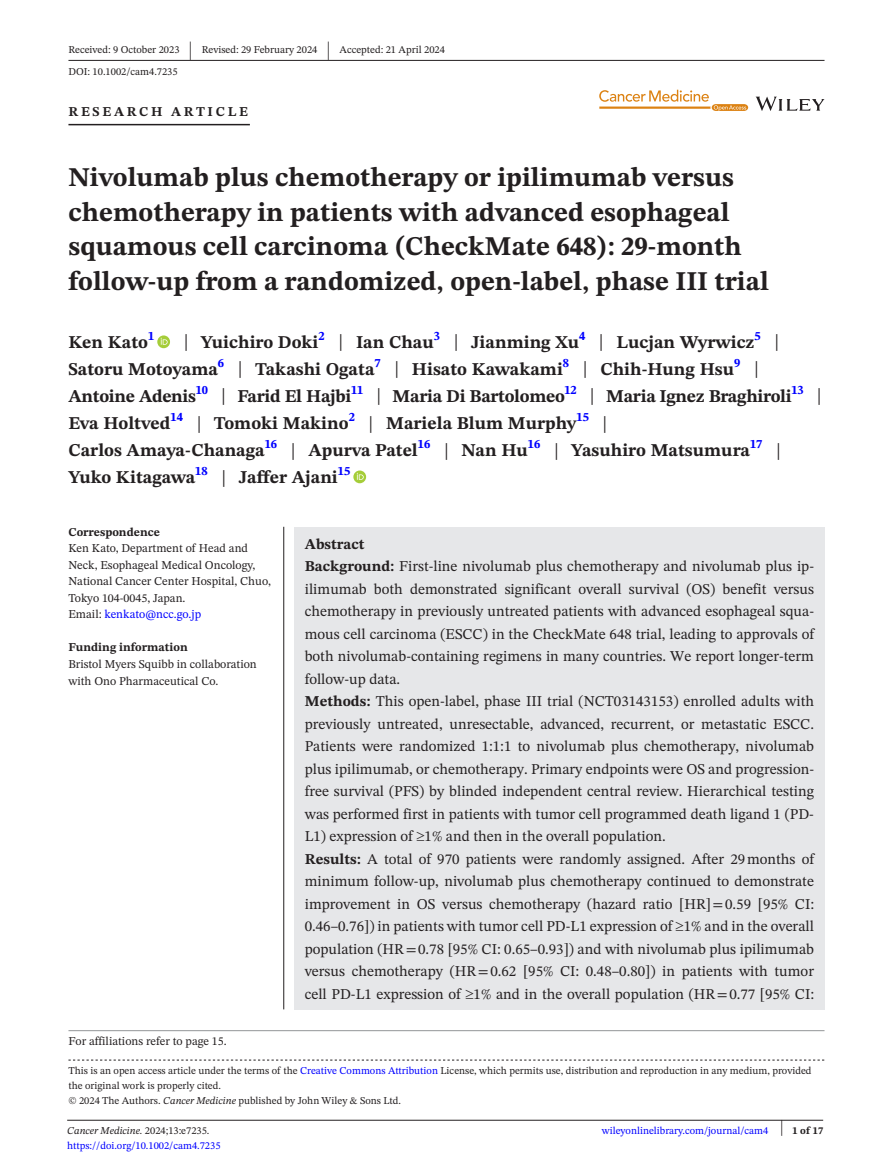
<style>
.page{position:relative;width:893px;height:1174px;background:#fff}
.page>*{position:absolute;margin:0;border:0;box-sizing:border-box;transform-origin:0 0}
.t1{font:700 27px/34.5px "STIX Two Text";color:#231f20}
.t2{font:25.65px "STIX Two Text";color:#231f20;scale:.49 1}
.t3{font:700 18px/27px "STIX Two Text";color:#231f20}
.t4{font:15px/22.5px "STIX Two Text";color:#231f20}
.t5{font:700 13.5px "STIX Two Text";letter-spacing:.2em;color:#231f20}
.t6{font:700 12.6px "STIX Two Text";color:#00f}
.t7{font:12px/16.5px "STIX Two Text";color:#231f20}
.t8{font:700 12px "STIX Two Text";color:#231f20}
.t9{font:10.5px/15px "STIX Two Text";color:#231f20}
.t10{font:10.5px "STIX Two Text";color:#00f}
.t11{font:italic 10.5px "STIX Two Text";color:#231f20}
.t12{font:700 10.5px "STIX Two Text";color:#231f20}
.s1{font-weight:400;font-size:23.4px}
.s2{font-weight:400;font-size:23.4px;color:#231f20}
.s3{color:#00f}
.s4{font-weight:700}
.s5{font-family:"STIX"}
.s6{font-style:italic}
.s7{font-style:normal}
.s8{font-weight:400;font-size:22.2px}
</style>
<div class="page">
<hr style="left:67px;top:1119px;width:756px;height:1px;background:#231f20">
<svg style="left:756px;top:97px;width:68px;height:14px"></svg>
<svg style="left:599px;top:90px;width:149px;height:21px"></svg>
<hr style="left:68px;top:60px;width:756px;height:1px;background:#231f20">
<hr style="left:68px;top:124px;width:182px;height:1px;background:#231f20">
<svg style="left:157px;top:335px;width:13px;height:13px"></svg>
<svg style="left:161px;top:338px;width:7px;height:7px"></svg>
<svg style="left:353px;top:470px;width:13px;height:13px"></svg>
<svg style="left:357px;top:473px;width:7px;height:7px"></svg>
<svg style="left:68px;top:1059px;width:756px;height:1px"></svg>
<hr style="left:68px;top:1030px;width:756px;height:1px;background:#939598">
<div style="left:294px;top:527px;width:530px;height:482px;background:#e6e7e9"></div>
<hr style="left:283px;top:527px;width:1px;height:482px;background:#231f20">
<p class="t9" style="left:68px;top:42px;width:113px">Received: 9 October 2023</p>
<h2 class="t2" style="left:189px;top:32px;width:8px">|</h2>
<p class="t9" style="left:202px;top:42px;width:117px">Revised: 29 February 2024</p>
<h2 class="t2" style="left:327px;top:32px;width:8px">|</h2>
<p class="t9" style="left:340px;top:42px;width:107px">Accepted: 21 April 2024</p>
<p class="t9" style="left:68px;top:64px;width:111px">DOI: 10.1002/cam4.7235</p>
<p class="t5" style="left:68px;top:101px;width:181px">RESEARCH ARTICLE</p>
<h1 class="t1" style="left:68px;top:161px;width:702px">Nivolumab plus chemotherapy or ipilimumab versus chemotherapy in patients with advanced esophageal squamous cell carcinoma (CheckMate 648): 29-month follow-up from a randomized, open-label, phase III trial</h1>
<p class="t3" style="left:68px;top:329px;width:87px">Ken Kato<sup>1</sup></p>
<p class="t3" style="left:68px;top:329px;width:755px;text-indent:115px"><span class="s1">|</span> Yuichiro Doki<sup>2</sup> <span class="s1">|</span> Ian Chau<sup>3</sup> <span class="s1">|</span> Jianming Xu<sup>4</sup> <span class="s1">|</span> Lucjan Wyrwicz<sup>5</sup> <span class="s1">| </span>Satoru Motoyama<sup>6</sup> <span class="s1">|</span> Takashi Ogata<sup>7</sup> <span class="s1">|</span> Hisato Kawakami<sup>8</sup> <span class="s1">|</span> Chih-Hung Hsu<sup>9</sup> <span class="s1">| </span>Antoine Adenis<sup>10</sup> <span class="s1">|</span> Farid El Hajbi<sup>11</sup> <span class="s1">|</span> Maria Di Bartolomeo<sup>12</sup> <span class="s1">|</span> Maria Ignez Braghiroli<sup>13</sup> <span class="s1">| </span>Eva Holtved<sup>14</sup> <span class="s1">|</span> Tomoki Makino<sup>2</sup> <span class="s1">|</span> Mariela Blum Murphy</p>
<p class="t6" style="left:576px;top:408px;width:32px">15 <span class="s2">|</span></p>
<p class="t3" style="left:68px;top:437px;width:683px">Carlos Amaya-Chanaga<sup>16</sup> <span class="s1">|</span> Apurva Patel<sup>16</sup> <span class="s1">|</span> Nan Hu<sup>16</sup> <span class="s1">|</span> Yasuhiro Matsumura</p>
<p class="t6" style="left:750px;top:435px;width:32px">17 <span class="s2">|</span></p>
<p class="t3" style="left:68px;top:464px;width:271px">Yuko Kitagawa<sup>18</sup> <span class="s1">|</span> Jaffer Ajani</p>
<p class="t6" style="left:338px;top:462px;width:14px">15</p>
<p class="t8" style="left:68px;top:523px;width:93px">Correspondence</p>
<p class="t7" style="left:68px;top:540px;width:204px">Ken Kato, Department of Head and<br>Neck, Esophageal Medical Oncology,<br>National Cancer Center Hospital, Chuo,<br>Tokyo 104-0045, Japan.<br>Email: <span class="s3">kenkato@ncc.go.jp</span></p>
<p class="t8" style="left:68px;top:639px;width:121px">Funding information</p>
<p class="t7" style="left:68px;top:655px;width:190px">Bristol Myers Squibb in collaboration with Ono Pharmaceutical Co.</p>
<p class="t7" style="left:68px;top:1032px;width:160px">For affiliations refer to page 15.</p>
<p class="t4" style="left:305px;top:532px;width:511px"><span class="s4">Abstract<br>Background:</span> First-line nivolumab plus chemotherapy and nivolumab plus ip&shy;ilimumab both demonstrated significant overall survival (OS) benefit versus chemotherapy in previously untreated patients with advanced esophageal squa&shy;mous cell carcinoma (ESCC) in the CheckMate 648 trial, leading to approvals of both nivolumab-containing regimens in many countries. We report longer-term follow-up data.<br><span class="s4">Methods:</span> This open-label, phase III trial (NCT03143153) enrolled adults with previously untreated, unresectable, advanced, recurrent, or metastatic ESCC.<br>Patients were randomized 1:1:1 to nivolumab plus chemotherapy, nivolumab plus ipilimumab, or chemotherapy. Primary endpoints were OS and progression&shy;free survival (PFS) by blinded independent central review. Hierarchical testing was performed first in patients with tumor cell programmed death ligand 1 (PD-L1) expression of ≥1% and then in the overall population.<br><span class="s4">Results:</span> A total of 970 patients were randomly assigned. After 29months of minimum follow-up, nivolumab plus chemotherapy continued to demonstrate improvement in OS versus chemotherapy (hazard ratio [HR]<span class="s5">=</span>0.59 [95% CI:<br>0.46–0.76]) in patients with tumor cell PD-L1 expression of ≥1% and in the overall population (HR<span class="s5">=</span>0.78 [95% CI: 0.65–0.93]) and with nivolumab plus ipilimumab versus chemotherapy (HR<span class="s5">=</span>0.62 [95% CI: 0.48–0.80]) in patients with tumor cell PD-L1 expression of ≥1% and in the overall population (HR<span class="s5">=</span>0.77 [95% CI:</p>
<p class="t9" style="left:68px;top:1063px;width:745px">This is an open access article under the terms of the <span class="s3">Creative Commons Attribution</span> License, which permits use, distribution and reproduction in any medium, provided the original work is properly cited.<br>© 2024 The Authors. <span class="s6">Cancer Medicine</span> published by John Wiley &amp; Sons Ltd.</p>
<p class="t11" style="left:67px;top:1123px;width:144px">Cancer Medicine. <span class="s7">2024;13:e7235.</span></p>
<p class="t12" style="left:780px;top:1123px;width:45px"><span class="s8">|</span> 1 of 17</p>
<p class="t10" style="left:67px;top:1138px;width:155px">https://doi.org/10.1002/cam4.7235</p>
<p class="t10" style="left:602px;top:1123px;width:168px">wileyonlinelibrary.com/journal/cam4</p>
</div>
